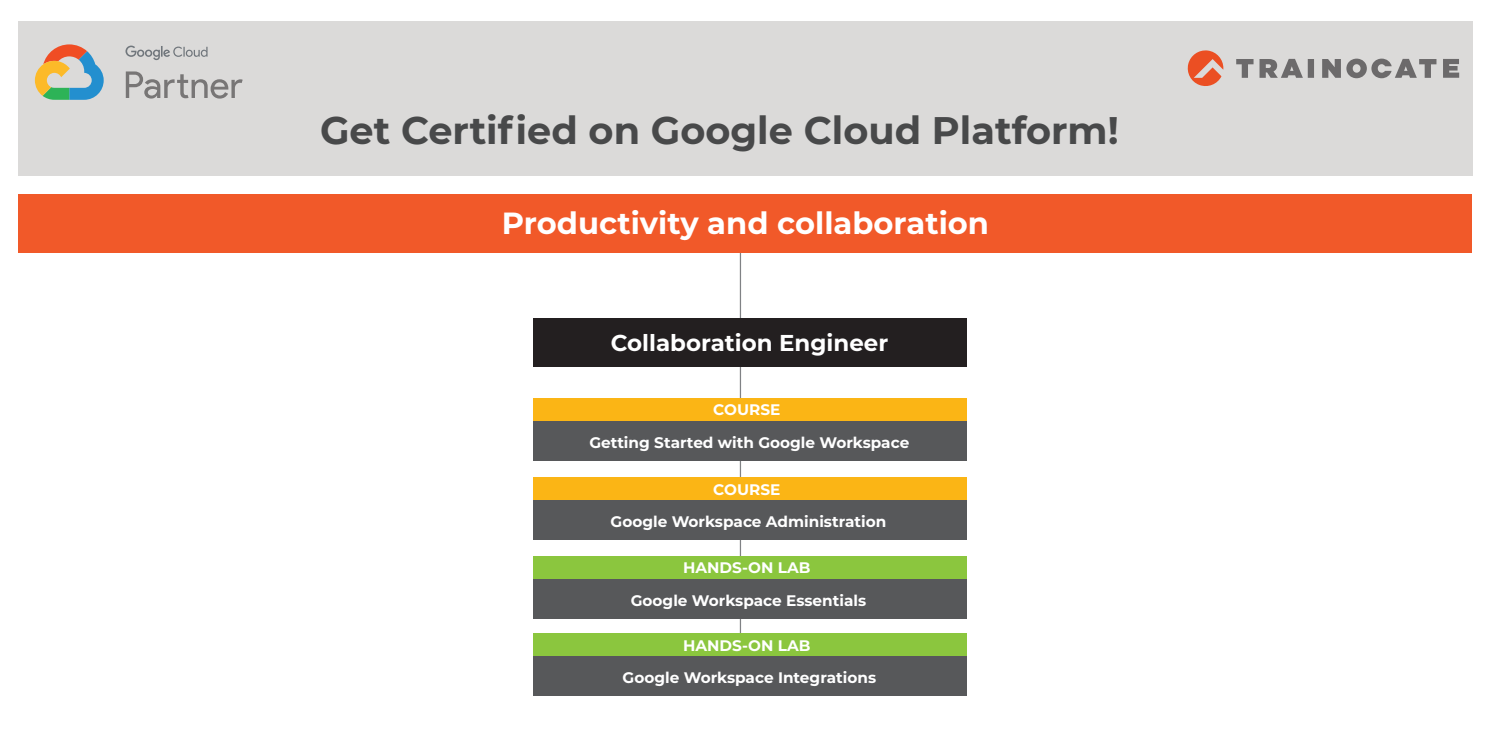
<style>
.page{position:relative;width:1489px;height:752px;background:#fff}
.page>*{position:absolute;margin:0;border:0;box-sizing:border-box;transform-origin:0 0}
.t1{font:700 38.25px "Montserrat";color:#48494a}
.t2{font:700 30.62px "Montserrat";color:#fff}
.t3{font:700 22.88px "Montserrat";color:#fff}
.t4{font:700 15.25px "Montserrat";color:#fff}
</style>
<div class="page">
<div style="left:19px;top:21px;width:1453px;height:155px;background:#dbdad9"></div>
<svg style="left:125px;top:46px;width:82px;height:14px"></svg>
<svg style="left:35px;top:44px;width:69px;height:56px"></svg>
<svg style="left:126px;top:71px;width:117px;height:28px"></svg>
<svg style="left:1187px;top:50px;width:36px;height:36px"></svg>
<svg style="left:1236px;top:59px;width:222px;height:19px"></svg>
<hr style="left:739px;top:234px;width:2px;height:421px;background:#808285">
<div style="left:19px;top:194px;width:1452px;height:58px;background:#f15929"></div>
<div style="left:532px;top:318px;width:434px;height:48px;background:#231f20"></div>
<div style="left:532px;top:398px;width:434px;height:63px;background:#57585a"></div>
<div style="left:532px;top:398px;width:434px;height:22px;background:#fbb515"></div>
<div style="left:532px;top:477px;width:434px;height:63px;background:#57585a"></div>
<div style="left:532px;top:477px;width:434px;height:23px;background:#fbb515"></div>
<div style="left:532px;top:556px;width:434px;height:62px;background:#57585a"></div>
<div style="left:532px;top:556px;width:434px;height:22px;background:#8bc63e"></div>
<div style="left:532px;top:633px;width:434px;height:63px;background:#57585a"></div>
<div style="left:532px;top:633px;width:434px;height:22px;background:#8bc63e"></div>
<h1 class="t1" style="left:320px;top:103px;width:800px">Get Certified on Google Cloud Platform!</h1>
<h2 class="t2" style="left:502px;top:201px;width:488px">Productivity and collaboration</h2>
<h3 class="t3" style="left:610px;top:326px;width:279px">Collaboration Engineer</h3>
<p class="t4" style="left:713px;top:398px;width:69px">COURSE</p>
<p class="t4" style="left:589px;top:431px;width:321px">Getting Started with Google Workspace</p>
<p class="t4" style="left:713px;top:478px;width:69px">COURSE</p>
<p class="t4" style="left:610px;top:510px;width:277px">Google Workspace Administration</p>
<p class="t4" style="left:683px;top:556px;width:129px">HANDS-ON LAB</p>
<p class="t4" style="left:630px;top:589px;width:237px">Google Workspace Essentials</p>
<p class="t4" style="left:683px;top:634px;width:129px">HANDS-ON LAB</p>
<p class="t4" style="left:622px;top:666px;width:255px">Google Workspace Integrations</p>
</div>
